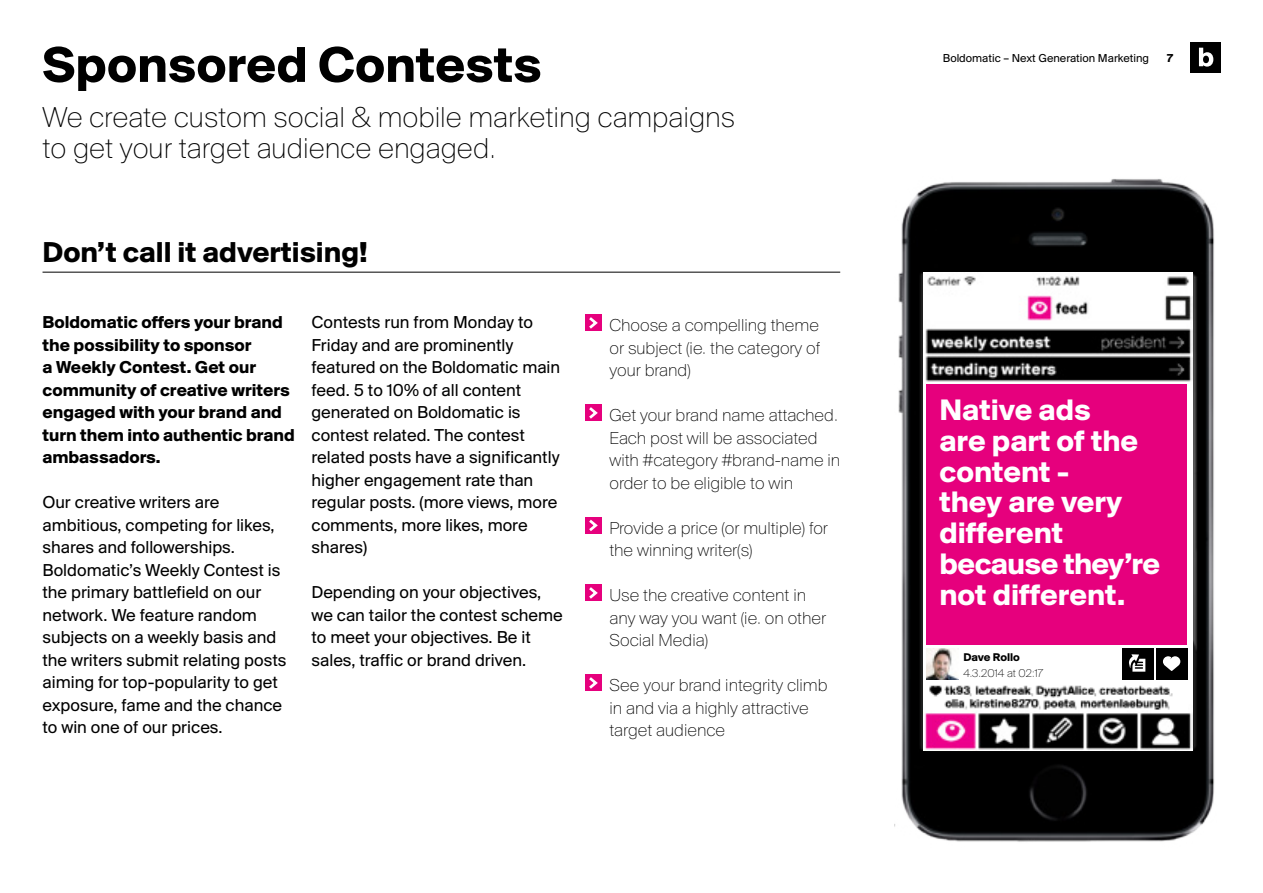
<style>
.page{position:relative;width:1263px;height:893px;background:#fff}
.page>*{position:absolute;margin:0;border:0;box-sizing:border-box;transform-origin:0 0}
.t1{font:700 52.5px "Suisse BP Intl";color:#000}
.t2{font:700 30.9px/30.9px "Suisse BP Intl";color:#fff}
.t3{font:100 30px/31.5px "Suisse BP Intl";color:#000}
.t4{font:700 30px "Suisse BP Intl";color:#000}
.t5{font:18px/22.5px "Suisse BP Intl";color:#000}
.t6{font:100 18px/22.5px "Suisse BP Intl";color:#000}
.t7{font:700 18px/22.5px "Suisse BP Intl";color:#000}
.t8{font:12px "Suisse BP Intl";color:#000}
.t9{font:700 12px "Suisse BP Intl";color:#000}
.t10{font:100 11.7px "Suisse BP Intl";color:#000}
.t11{font:700 11.7px "Suisse BP Intl";letter-spacing:-.005em;color:#000}
</style>
<div class="page">
<div style="left:585px;top:315px;width:16px;height:16px;background:#e6007d"></div>
<svg style="left:586px;top:314px;width:14px;height:15px"></svg>
<div style="left:585px;top:405px;width:16px;height:16px;background:#e6007d"></div>
<svg style="left:586px;top:404px;width:14px;height:15px"></svg>
<div style="left:585px;top:517px;width:16px;height:17px;background:#e6007d"></div>
<svg style="left:589px;top:519px;width:9px;height:12px"></svg>
<div style="left:585px;top:585px;width:16px;height:16px;background:#e6007d"></div>
<svg style="left:586px;top:584px;width:14px;height:15px"></svg>
<div style="left:585px;top:675px;width:16px;height:16px;background:#e6007d"></div>
<svg style="left:586px;top:674px;width:14px;height:15px"></svg>
<img style="left:894px;top:179px;width:321px;height:663px">
<img style="left:923px;top:273px;width:269px;height:477px">
<div style="left:926px;top:384px;width:261px;height:261px;background:#e6007d"></div>
<div style="left:1122px;top:648px;width:32px;height:31px;background:#000"></div>
<svg style="left:1129px;top:654px;width:16px;height:18px"></svg>
<div style="left:1156px;top:648px;width:31px;height:31px;background:#000"></div>
<svg style="left:1163px;top:656px;width:17px;height:15px"></svg>
<img style="left:926px;top:648px;width:32px;height:31px">
<img style="left:925px;top:682px;width:262px;height:27px">
<hr style="left:43px;top:272px;width:797px;height:1px;background:#000">
<div style="left:1190px;top:43px;width:30px;height:30px;background:#000"></div>
<svg style="left:1199px;top:48px;width:14px;height:19px"></svg>
<h1 class="t1" style="left:43px;top:34px;width:501px">Sponsored Contests</h1>
<h3 class="t3" style="left:43px;top:101px;width:694px">We create custom social &amp; mobile marketing campaigns to get your target audience engaged.</h3>
<h3 class="t4" style="left:43px;top:234px;width:327px">Don’t call it advertising!</h3>
<p class="t7" style="left:43px;top:311px;width:254px">Boldomatic offers your brand the possibility to sponsor<br>a Weekly Contest. Get our community of creative writers engaged with your brand and turn them into authentic brand ambassadors.</p>
<p class="t5" style="left:43px;top:491px;width:245px">Our creative writers are ambitious, competing for likes, shares and followerships.<br>Boldomatic’s Weekly Contest is the primary battlefield on our network. We feature random subjects on a weekly basis and the writers submit relating posts aiming for top-popularity to get exposure, fame and the chance to win one of our prices.</p>
<p class="t5" style="left:311px;top:311px;width:250px">Contests run from Monday to<br>Friday and are prominently featured on the Boldomatic main feed. 5 to 10% of all content generated on Boldomatic is contest related. The contest related posts have a significantly higher engagement rate than regular posts. (more views, more comments, more likes, more shares)</p>
<p class="t5" style="left:311px;top:581px;width:253px">Depending on your objectives, we can tailor the contest scheme to meet your objectives. Be it sales, traffic or brand driven.</p>
<p class="t6" style="left:609px;top:314px;width:212px;text-align:justify">Choose a compelling theme or subject (ie. the category of your brand)</p>
<p class="t6" style="left:609px;top:404px;width:232px">Get your brand name attached.<br>Each post will be associated with #category #brand-name in order to be eligible to win</p>
<p class="t6" style="left:609px;top:516px;width:220px">Provide a price (or multiple) for the winning writer(s)</p>
<p class="t6" style="left:609px;top:584px;width:218px">Use the creative content in any way you want (ie. on other<br>Social Media)</p>
<p class="t6" style="left:609px;top:674px;width:220px">See your brand integrity climb in and via a highly attractive target audience</p>
<p class="t8" style="left:943px;top:50px;width:208px">Boldomatic – Next Generation Marketing</p>
<p class="t9" style="left:1167px;top:50px;width:7px">7</p>
<h2 class="t2" style="left:939px;top:394px;width:222px">Native ads<br>are part of the content -<br>they are very different because they’re not different.</h2>
<p class="t11" style="left:963px;top:651px;width:58px">Dave Rollo</p>
<p class="t10" style="left:963px;top:666px;width:81px">4.3.2014 at 02:17</p>
</div>
